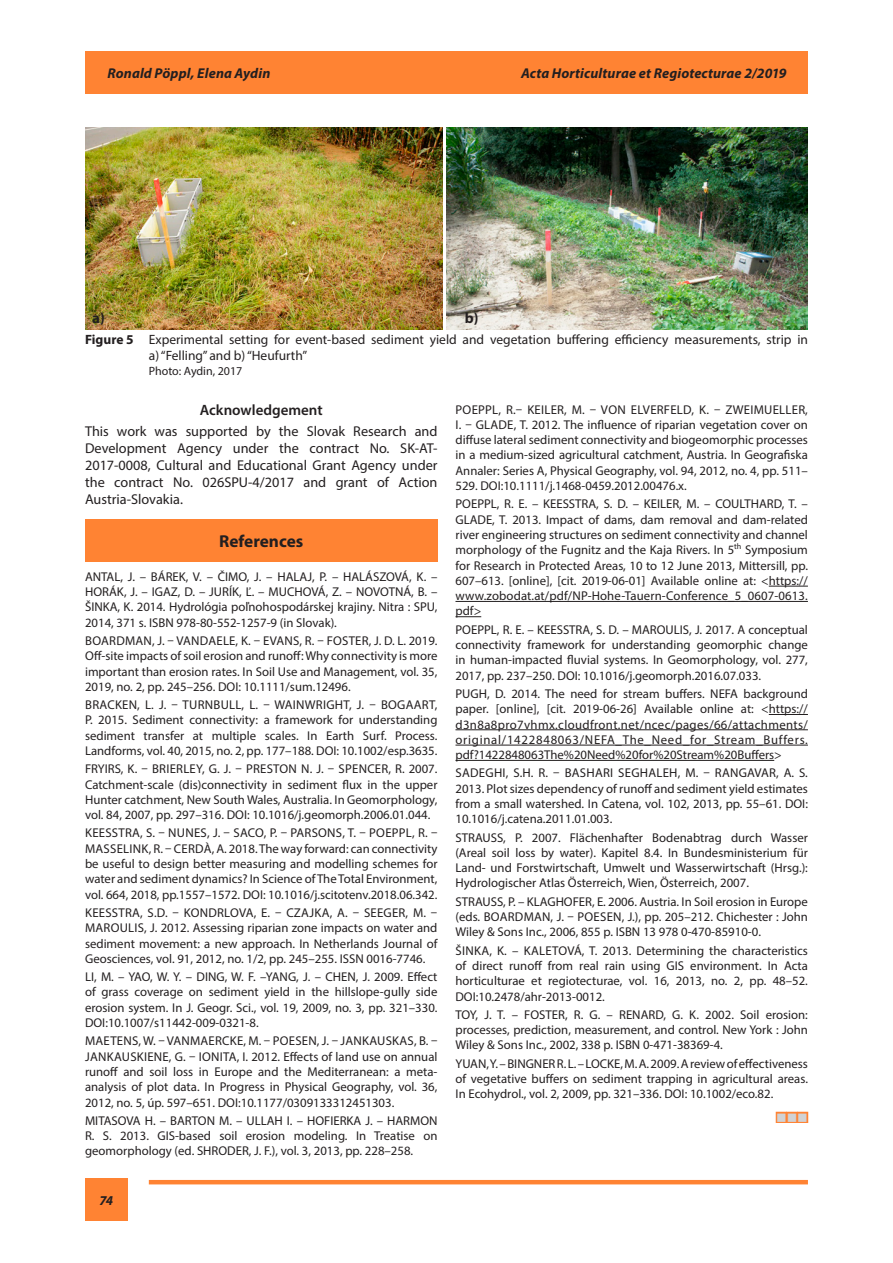
<style>
.page{position:relative;width:893px;height:1263px;background:#fff}
.page>*{position:absolute;margin:0;border:0;box-sizing:border-box;transform-origin:0 0}
.t1{font:700 17.25px "Myriad Pro";color:#231f20}
.t2{font:600 15px "Myriad Pro";color:#231f20}
.t3{font:700 15px "Myriad Pro";color:#231f20}
.t4{font:14.25px/17px "Myriad Pro";color:#231f20;text-align:justify}
.t5{font:italic 700 14.25px "Myriad Pro";letter-spacing:.01em;color:#231f20}
.t6{font:14.25px "Wingdings";color:#d1d2d4}
.t7{font:13.5px/16.2px "Myriad Pro";color:#231f20}
.t8{font:italic 700 13.5px "Myriad Pro";color:#231f20}
.t9{font:12.75px/15.3px "Myriad Pro";color:#231f20;text-align:justify}
.t10{font:12px "Myriad Pro";color:#231f20}
.s1{font-weight:700}
</style>
<div class="page">
<div style="left:85px;top:51px;width:723px;height:43px;background:#ff8333"></div>
<div style="left:85px;top:1178px;width:43px;height:43px;background:#ff8333"></div>
<hr style="left:149px;top:1180px;width:659px;height:4px;background:#ff8333">
<hr style="left:769px;top:586px;width:39px;height:1px;background:#231f20">
<hr style="left:455px;top:601px;width:353px;height:1px;background:#231f20">
<svg style="left:455px;top:616px;width:26px;height:1px"></svg>
<hr style="left:769px;top:714px;width:39px;height:1px;background:#231f20">
<hr style="left:455px;top:729px;width:353px;height:1px;background:#231f20">
<hr style="left:455px;top:745px;width:353px;height:1px;background:#231f20">
<hr style="left:455px;top:760px;width:319px;height:1px;background:#231f20">
<div style="left:776px;top:1112px;width:11px;height:11px;border:3px solid #ff8333"></div>
<div style="left:786px;top:1112px;width:12px;height:11px;border:3px solid #ff8333"></div>
<div style="left:797px;top:1112px;width:11px;height:11px;border:3px solid #ff8333"></div>
<img style="left:85px;top:128px;width:357px;height:202px">
<img style="left:446px;top:128px;width:362px;height:202px">
<div style="left:85px;top:519px;width:352px;height:42px;background:#ff8333"></div>
<p class="t5" style="left:107px;top:64px;width:165px">Ronald Pöppl, Elena Aydin</p>
<p class="t5" style="left:521px;top:64px;width:267px">Acta Horticulturae et Regiotecturae 2/2019</p>
<p class="t3" style="left:92px;top:308px;width:14px">a)</p>
<p class="t3" style="left:465px;top:308px;width:15px">b)</p>
<p class="t7" style="left:149px;top:331px;width:661px;text-indent:-64px"><span class="s1">Figure 5</span> Experimental setting for event-based sediment yield and vegetation buffering efficiency measurements, strip in a) “Felling” and b) “Heufurth”</p>
<p class="t10" style="left:149px;top:363px;width:95px">Photo: Aydin, 2017</p>
<p class="t2" style="left:200px;top:401px;width:124px">Acknowledgement</p>
<p class="t4" style="left:85px;top:423px;width:354px">This work was supported by the Slovak Research and Development Agency under the contract No. SK-AT-2017-0008, Cultural and Educational Grant Agency under the contract No. 026SPU-4/2017 and grant of Action Austria-Slovakia.</p>
<h1 class="t1" style="left:219px;top:529px;width:85px">References</h1>
<p class="t9" style="left:85px;top:569px;width:354px">ANTAL, J. – BÁREK, V. – ČIMO, J. – HALAJ, P. – HALÁSZOVÁ, K. – HORÁK, J. – IGAZ, D. – JURÍK, Ľ. – MUCHOVÁ, Z. – NOVOTNÁ, B. – ŠINKA, K. 2014. Hydrológia poľnohospodárskej krajiny. Nitra : SPU, 2014, 371 s. ISBN 978-80-552-1257-9 (in Slovak).</p>
<p class="t9" style="left:85px;top:633px;width:354px">BOARDMAN, J. – VANDAELE, K. – EVANS, R. – FOSTER, J. D. L. 2019.<br>Off-site impacts of soil erosion and runoff: Why connectivity is more important than erosion rates. In Soil Use and Management, vol. 35, 2019, no. 2, pp. 245–256. DOI: 10.1111/sum.12496.</p>
<p class="t9" style="left:85px;top:697px;width:354px">BRACKEN, L. J. – TURNBULL, L. – WAINWRIGHT, J. – BOGAART, P. 2015. Sediment connectivity: a framework for understanding sediment transfer at multiple scales. In Earth Surf. Process.<br>Landforms, vol. 40, 2015, no. 2, pp. 177–188. DOI: 10.1002/esp.3635.</p>
<p class="t9" style="left:85px;top:761px;width:354px">FRYIRS, K. – BRIERLEY, G. J. – PRESTON N. J. – SPENCER, R. 2007.<br>Catchment-scale (dis)connectivity in sediment flux in the upper Hunter catchment, New South Wales, Australia. In Geomorphology, vol. 84, 2007, pp. 297–316. DOI: 10.1016/j.geomorph.2006.01.044.</p>
<p class="t9" style="left:85px;top:825px;width:354px">KEESSTRA, S. – NUNES, J. – SACO, P. – PARSONS, T. – POEPPL, R. – MASSELINK, R. – CERDÀ, A. 2018. The way forward: can connectivity be useful to design better measuring and modelling schemes for water and sediment dynamics? In Science of The Total Environment, vol. 664, 2018, pp.1557–1572. DOI: 10.1016/j.scitotenv.2018.06.342.</p>
<p class="t9" style="left:85px;top:905px;width:354px">KEESSTRA, S.D. – KONDRLOVA, E. – CZAJKA, A. – SEEGER, M. – MAROULIS, J. 2012. Assessing riparian zone impacts on water and sediment movement: a new approach. In Netherlands Journal of Geosciences, vol. 91, 2012, no. 1/2, pp. 245–255. ISSN 0016-7746.</p>
<p class="t9" style="left:85px;top:969px;width:354px">LI, M. – YAO, W. Y. – DING, W. F. –YANG, J. – CHEN, J. 2009. Effect of grass coverage on sediment yield in the hillslope-gully side erosion system. In J. Geogr. Sci., vol. 19, 2009, no. 3, pp. 321–330.<br>DOI:10.1007/s11442-009-0321-8.</p>
<p class="t9" style="left:85px;top:1033px;width:354px">MAETENS, W. – VANMAERCKE, M. – POESEN, J. – JANKAUSKAS, B. – JANKAUSKIENE, G. – IONITA, I. 2012. Effects of land use on annual runoff and soil loss in Europe and the Mediterranean: a meta&shy;analysis of plot data. In Progress in Physical Geography, vol. 36, 2012, no. 5, úp. 597–651. DOI:10.1177/0309133312451303.</p>
<p class="t9" style="left:85px;top:1113px;width:354px">MITASOVA H. – BARTON M. – ULLAH I. – HOFIERKA J. – HARMON R. S. 2013. GIS-based soil erosion modeling. In Treatise on geomorphology (ed. SHRODER, J. F.), vol. 3, 2013, pp. 228–258.</p>
<p class="t8" style="left:99px;top:1191px;width:15px">74</p>
<p class="t9" style="left:455px;top:401px;width:354px">POEPPL, R.– KEILER, M. – VON ELVERFELD, K. – ZWEIMUELLER, I. – GLADE, T. 2012. The influence of riparian vegetation cover on diffuse lateral sediment connectivity and biogeomorphic processes in a medium-sized agricultural catchment, Austria. In Geografiska Annaler: Series A, Physical Geography, vol. 94, 2012, no. 4, pp. 511– 529. DOI:10.1111/j.1468-0459.2012.00476.x.</p>
<p class="t9" style="left:455px;top:496px;width:354px">POEPPL, R. E. – KEESSTRA, S. D. – KEILER, M. – COULTHARD, T. – GLADE, T. 2013. Impact of dams, dam removal and dam-related river engineering structures on sediment connectivity and channel morphology of the Fugnitz and the Kaja Rivers. In 5<sup>th</sup> Symposium for Research in Protected Areas, 10 to 12 June 2013, Mittersill, pp.<br>607–613. [online], [cit. 2019-06-01] Available online at: &lt;https:// www.zobodat.at/pdf/NP-Hohe-Tauern-Conference_5_0607-0613. pdf&gt;</p>
<p class="t9" style="left:455px;top:622px;width:354px">POEPPL, R. E. – KEESSTRA, S. D. – MAROULIS, J. 2017. A conceptual connectivity framework for understanding geomorphic change in human-impacted fluvial systems. In Geomorphology, vol. 277, 2017, pp. 237–250. DOI: 10.1016/j.geomorph.2016.07.033.</p>
<p class="t9" style="left:455px;top:686px;width:354px">PUGH, D. 2014. The need for stream buffers. NEFA background paper. [online], [cit. 2019-06-26] Available online at: &lt;https:// d3n8a8pro7vhmx.cloudfront.net/ncec/pages/66/attachments/ original/1422848063/NEFA_The_Need_for_Stream_Buffers. pdf?1422848063The%20Need%20for%20Stream%20Buffers&gt;</p>
<p class="t9" style="left:455px;top:765px;width:354px">SADEGHI, S.H. R. – BASHARI SEGHALEH, M. – RANGAVAR, A. S.<br>2013. Plot sizes dependency of runoff and sediment yield estimates from a small watershed. In Catena, vol. 102, 2013, pp. 55–61. DOI:<br>10.1016/j.catena.2011.01.003.</p>
<p class="t9" style="left:455px;top:829px;width:354px">STRAUSS, P. 2007. Flächenhafter Bodenabtrag durch Wasser (Areal soil loss by water). Kapitel 8.4. In Bundesministerium für Land- und Forstwirtschaft, Umwelt und Wasserwirtschaft (Hrsg.):<br>Hydrologischer Atlas Österreich, Wien, Österreich, 2007.</p>
<p class="t9" style="left:455px;top:894px;width:354px">STRAUSS, P. – KLAGHOFER, E. 2006. Austria. In Soil erosion in Europe (eds. BOARDMAN, J. – POESEN, J.), pp. 205–212. Chichester : John Wiley &amp; Sons Inc., 2006, 855 p. ISBN 13 978 0-470-85910-0.</p>
<p class="t9" style="left:455px;top:942px;width:354px">ŠINKA, K. – KALETOVÁ, T. 2013. Determining the characteristics of direct runoff from real rain using GIS environment. In Acta horticulturae et regiotecturae, vol. 16, 2013, no. 2, pp. 48–52.<br>DOI:10.2478/ahr-2013-0012.</p>
<p class="t9" style="left:455px;top:1007px;width:354px">TOY, J. T. – FOSTER, R. G. – RENARD, G. K. 2002. Soil erosion: processes, prediction, measurement, and control. New York : John Wiley &amp; Sons Inc., 2002, 338 p. ISBN 0-471-38369-4.</p>
<p class="t9" style="left:455px;top:1055px;width:354px">YUAN, Y. – BINGNER R. L. – LOCKE, M. A. 2009. A review of effectiveness of vegetative buffers on sediment trapping in agricultural areas.<br>In Ecohydrol., vol. 2, 2009, pp. 321–336. DOI: 10.1002/eco.82.</p>
<p class="t6" style="left:776px;top:1110px;width:33px">■■■</p>
</div>
